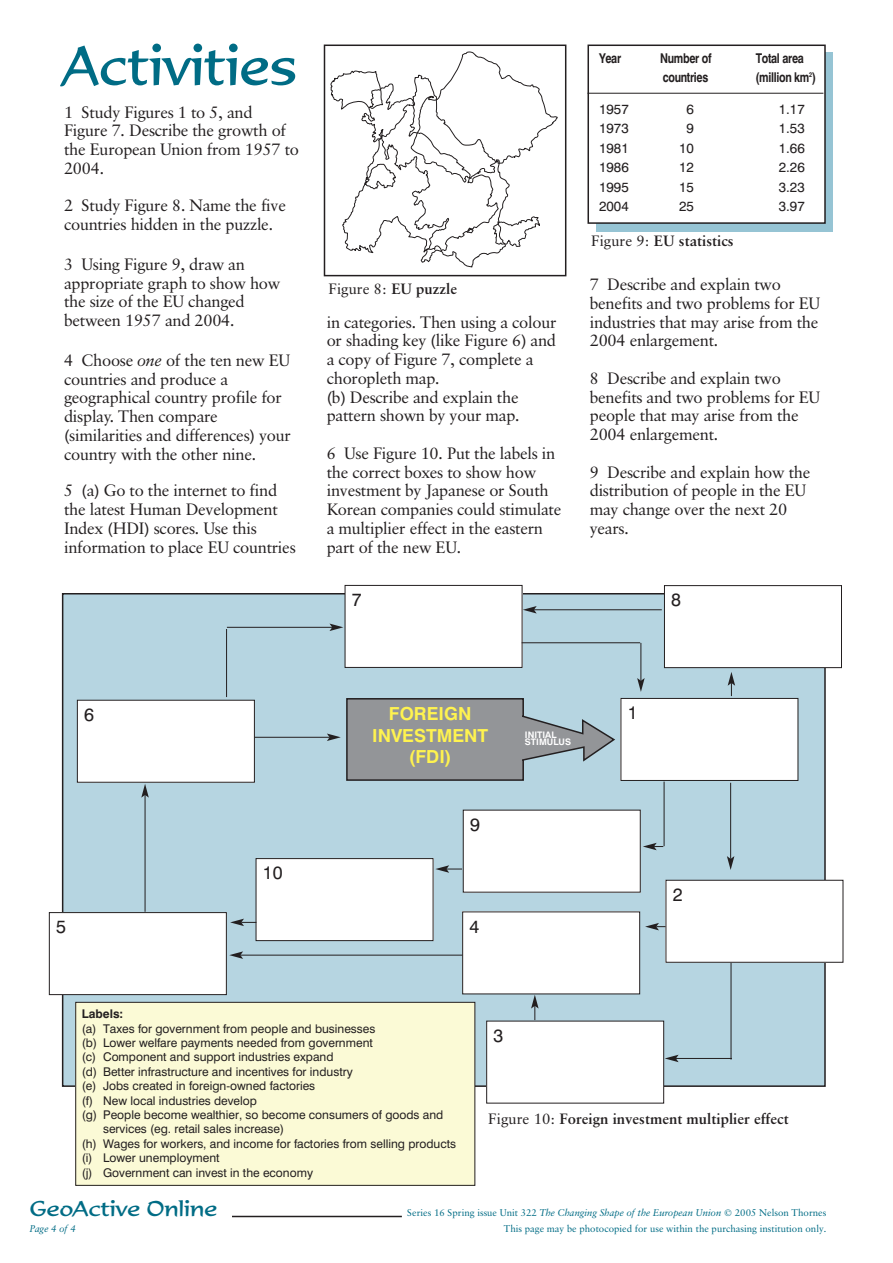
<style>
.page{position:relative;width:893px;height:1263px;background:#fff}
.page>*{position:absolute;margin:0;border:0;box-sizing:border-box;transform-origin:0 0}
.t1{font:54px "Formal 436 BT";color:#006c85}
.t2{font:21px "Formal 436 BT";color:#006c85;scale:1.1 1}
.t3{font:700 18px/21.6px "Swiss 721 BT";color:#fff34f;text-align:center}
.t4{font:18px "Swiss 721 BT";color:#231f20}
.t5{font:16.5px/18.8px "Classical Garamond BT";letter-spacing:-.015em;color:#231f20}
.t6{font:700 15px "Classical Garamond BT";color:#231f20}
.t7{font:15px "Classical Garamond BT";color:#231f20}
.t8{font:13.5px "Swiss 721 BT";color:#231f20}
.t9{font:700 13.5px "Swiss 721 BT";letter-spacing:-.03em;color:#231f20;scale:.8 1}
.t10{font:12px "Swiss 721 BT";color:#231f20}
.t11{font:700 12px "Swiss 721 BT";color:#231f20}
.t12{font:9.75px "Classical Garamond BT";color:#006c85}
.t13{font:italic 9.75px "Classical Garamond BT";color:#006c85}
.t14{font:700 9px/7.5px "Swiss 721 BT";color:#fff}
.s1{font-style:italic}
.s2{font-weight:700}
.s3{font-weight:400}
</style>
<div class="page">
<hr style="left:232px;top:1216px;width:170px;height:1px;background:#231f20">
<svg style="left:330px;top:51px;width:228px;height:217px"></svg>
<div style="left:324px;top:45px;width:242px;height:231px;border:2px solid #231f20"></div>
<div style="left:63px;top:594px;width:762px;height:492px;background:#b6d5e1"></div>
<div style="left:621px;top:698px;width:177px;height:82px;background:#fff"></div>
<div style="left:620px;top:698px;width:178px;height:83px;border:1px solid #231f20"></div>
<div style="left:666px;top:880px;width:177px;height:82px;background:#fff"></div>
<div style="left:665px;top:880px;width:178px;height:83px;border:1px solid #231f20"></div>
<div style="left:486px;top:1021px;width:177px;height:82px;background:#fff"></div>
<div style="left:486px;top:1021px;width:178px;height:83px;border:1px solid #231f20"></div>
<div style="left:462px;top:912px;width:177px;height:82px;background:#fff"></div>
<div style="left:462px;top:912px;width:178px;height:82px;border:1px solid #231f20"></div>
<div style="left:49px;top:913px;width:177px;height:82px;background:#fff"></div>
<div style="left:49px;top:912px;width:178px;height:83px;border:1px solid #231f20"></div>
<div style="left:256px;top:859px;width:177px;height:82px;background:#fff"></div>
<div style="left:256px;top:858px;width:177px;height:83px;border:1px solid #231f20"></div>
<div style="left:463px;top:810px;width:177px;height:82px;background:#fff"></div>
<div style="left:77px;top:700px;width:177px;height:82px;background:#fff"></div>
<div style="left:77px;top:700px;width:178px;height:83px;border:1px solid #231f20"></div>
<div style="left:345px;top:585px;width:177px;height:82px;background:#fff"></div>
<div style="left:344px;top:585px;width:178px;height:83px;border:1px solid #231f20"></div>
<div style="left:347px;top:699px;width:176px;height:81px;background:#939598"></div>
<div style="left:346px;top:698px;width:178px;height:83px;border:2px solid #231f20"></div>
<div style="left:664px;top:586px;width:177px;height:82px;background:#fff"></div>
<div style="left:664px;top:585px;width:177px;height:83px;border:1px solid #231f20"></div>
<hr style="left:534px;top:609px;width:127px;height:1px;background:#231f20">
<svg style="left:523px;top:606px;width:13px;height:8px"></svg>
<hr style="left:521px;top:642px;width:119px;height:1px;background:#231f20">
<hr style="left:640px;top:643px;width:1px;height:38px;background:#231f20">
<svg style="left:637px;top:678px;width:7px;height:14px"></svg>
<svg style="left:727px;top:672px;width:8px;height:24px"></svg>
<hr style="left:730px;top:783px;width:1px;height:76px;background:#231f20">
<svg style="left:727px;top:856px;width:7px;height:14px"></svg>
<hr style="left:663px;top:782px;width:1px;height:64px;background:#231f20">
<svg style="left:643px;top:843px;width:20px;height:7px"></svg>
<svg style="left:645px;top:923px;width:20px;height:7px"></svg>
<svg style="left:435px;top:865px;width:27px;height:8px"></svg>
<hr style="left:240px;top:955px;width:222px;height:1px;background:#231f20">
<svg style="left:229px;top:951px;width:14px;height:8px"></svg>
<hr style="left:676px;top:1058px;width:56px;height:1px;background:#231f20">
<svg style="left:664px;top:1055px;width:14px;height:7px"></svg>
<hr style="left:730px;top:963px;width:1px;height:97px;background:#231f20">
<svg style="left:531px;top:995px;width:7px;height:25px"></svg>
<hr style="left:145px;top:795px;width:1px;height:117px;background:#231f20">
<svg style="left:141px;top:784px;width:8px;height:14px"></svg>
<svg style="left:230px;top:919px;width:26px;height:7px"></svg>
<hr style="left:254px;top:737px;width:75px;height:1px;background:#231f20">
<svg style="left:327px;top:734px;width:14px;height:7px"></svg>
<hr style="left:227px;top:627px;width:105px;height:1px;background:#231f20">
<svg style="left:329px;top:624px;width:14px;height:7px"></svg>
<hr style="left:226px;top:629px;width:1px;height:68px;background:#231f20">
<svg style="left:521px;top:714px;width:94px;height:48px"></svg>
<div style="left:76px;top:1002px;width:399px;height:183px;background:#fbfad6"></div>
<div style="left:75px;top:1002px;width:400px;height:184px;border:1px solid #231f20"></div>
<div style="left:596px;top:52px;width:236px;height:180px;background:#96c4d4"></div>
<div style="left:588px;top:45px;width:237px;height:178px;background:#fff"></div>
<div style="left:587px;top:45px;width:238px;height:179px;border:2px solid #231f20"></div>
<hr style="left:587px;top:93px;width:236px;height:1px;background:#231f20">
<h1 class="t1" style="left:63px;top:43px;width:236px">Activities</h1>
<p class="t5" style="left:64px;top:104px;width:236px">1 Study Figures 1 to 5, and<br>Figure 7. Describe the growth of the European Union from 1957 to<br>2004.</p>
<p class="t5" style="left:64px;top:198px;width:223px">2 Study Figure 8. Name the five countries hidden in the puzzle.</p>
<p class="t5" style="left:64px;top:256px;width:218px">3 Using Figure 9, draw an appropriate graph to show how the size of the EU changed between 1957 and 2004.</p>
<p class="t5" style="left:64px;top:352px;width:228px">4 Choose <span class="s1">one</span> of the ten new EU countries and produce a geographical country profile for display. Then compare (similarities and differences) your country with the other nine.</p>
<p class="t5" style="left:64px;top:483px;width:233px">5 (a) Go to the internet to find the latest Human Development<br>Index (HDI) scores. Use this information to place EU countries</p>
<p class="t7" style="left:328px;top:282px;width:130px">Figure 8: <span class="s2">EU puzzle</span></p>
<p class="t5" style="left:327px;top:314px;width:231px">in categories. Then using a colour or shading key (like Figure 6) and a copy of Figure 7, complete a choropleth map.<br>(b) Describe and explain the pattern shown by your map.</p>
<p class="t5" style="left:327px;top:445px;width:236px">6 Use Figure 10. Put the labels in the correct boxes to show how investment by Japanese or South<br>Korean companies could stimulate a multiplier effect in the eastern part of the new EU.</p>
<p class="t4" style="left:352px;top:593px;width:11px">7</p>
<p class="t9" style="left:599px;top:54px;width:29px">Year</p>
<p class="t9" style="left:660px;top:54px;width:66px">Number of</p>
<p class="t9" style="left:755px;top:54px;width:62px">Total area</p>
<p class="t9" style="left:662px;top:72px;width:58px">countries</p>
<p class="t9" style="left:755px;top:72px;width:77px">(million km<sup>2</sup>)</p>
<p class="t8" style="left:599px;top:104px;width:31px">1957</p>
<p class="t8" style="left:686px;top:104px;width:9px">6</p>
<p class="t8" style="left:778px;top:104px;width:28px">1.17</p>
<p class="t8" style="left:599px;top:123px;width:31px">1973</p>
<p class="t8" style="left:686px;top:123px;width:9px">9</p>
<p class="t8" style="left:778px;top:123px;width:28px">1.53</p>
<p class="t8" style="left:599px;top:143px;width:31px">1981</p>
<p class="t8" style="left:679px;top:143px;width:16px">10</p>
<p class="t8" style="left:778px;top:143px;width:28px">1.66</p>
<p class="t8" style="left:599px;top:162px;width:31px">1986</p>
<p class="t8" style="left:679px;top:162px;width:16px">12</p>
<p class="t8" style="left:778px;top:162px;width:28px">2.26</p>
<p class="t8" style="left:599px;top:182px;width:31px">1995</p>
<p class="t8" style="left:679px;top:182px;width:16px">15</p>
<p class="t8" style="left:778px;top:182px;width:28px">3.23</p>
<p class="t8" style="left:599px;top:201px;width:31px">2004</p>
<p class="t8" style="left:679px;top:201px;width:16px">25</p>
<p class="t8" style="left:778px;top:201px;width:28px">3.97</p>
<p class="t6" style="left:591px;top:234px;width:144px"><span class="s3">Figure 9:</span> EU statistics</p>
<p class="t5" style="left:589px;top:276px;width:232px">7 Describe and explain two benefits and two problems for EU industries that may arise from the<br>2004 enlargement.</p>
<p class="t5" style="left:589px;top:370px;width:232px">8 Describe and explain two benefits and two problems for EU people that may arise from the<br>2004 enlargement.</p>
<p class="t5" style="left:589px;top:464px;width:222px">9 Describe and explain how the distribution of people in the EU may change over the next 20 years.</p>
<p class="t4" style="left:671px;top:593px;width:11px">8</p>
<p class="t4" style="left:84px;top:707px;width:11px">6</p>
<p class="t4" style="left:263px;top:866px;width:21px">10</p>
<p class="t3" style="left:372px;top:705px;width:118px">FOREIGN<br>INVESTMENT (FDI)</p>
<p class="t4" style="left:470px;top:817px;width:11px">9</p>
<p class="t4" style="left:56px;top:920px;width:11px">5</p>
<p class="t4" style="left:469px;top:919px;width:11px">4</p>
<p class="t14" style="left:525px;top:732px;width:48px">INITIAL<br>STIMULUS</p>
<p class="t4" style="left:627px;top:706px;width:11px">1</p>
<p class="t4" style="left:672px;top:888px;width:11px">2</p>
<p class="t11" style="left:82px;top:1010px;width:43px">Labels:</p>
<p class="t10" style="left:82px;top:1024px;width:295px">(a) Taxes for government from people and businesses</p>
<p class="t10" style="left:82px;top:1038px;width:292px">(b) Lower welfare payments needed from government</p>
<p class="t10" style="left:82px;top:1052px;width:253px">(c) Component and support industries expand</p>
<p class="t10" style="left:82px;top:1067px;width:272px">(d) Better infrastructure and incentives for industry</p>
<p class="t10" style="left:82px;top:1081px;width:235px">(e) Jobs created in foreign-owned factories</p>
<p class="t10" style="left:82px;top:1096px;width:177px">(f) New local industries develop</p>
<p class="t10" style="left:82px;top:1110px;width:363px">(g) People become wealthier, so become consumers of goods and</p>
<p class="t10" style="left:103px;top:1124px;width:182px">services (eg. retail sales increase)</p>
<p class="t10" style="left:82px;top:1139px;width:376px">(h) Wages for workers, and income for factories from selling products</p>
<p class="t10" style="left:82px;top:1153px;width:139px">(i) Lower unemployment</p>
<p class="t10" style="left:82px;top:1168px;width:233px">(j) Government can invest in the economy</p>
<p class="t4" style="left:493px;top:1028px;width:11px">3</p>
<p class="t6" style="left:488px;top:1113px;width:302px"><span class="s3">Figure 10:</span> Foreign investment multiplier effect</p>
<p class="t2" style="left:30px;top:1200px;width:172px">GeoActive Online</p>
<p class="t12" style="left:407px;top:1208px;width:420px">Series 16 Spring issue Unit 322 <span class="s1">The Changing Shape of the European Union</span> © 2005 Nelson Thornes</p>
<p class="t13" style="left:30px;top:1225px;width:48px">Page 4 of 4</p>
<p class="t12" style="left:504px;top:1225px;width:324px">This page may be photocopied for use within the purchasing institution only.</p>
</div>
